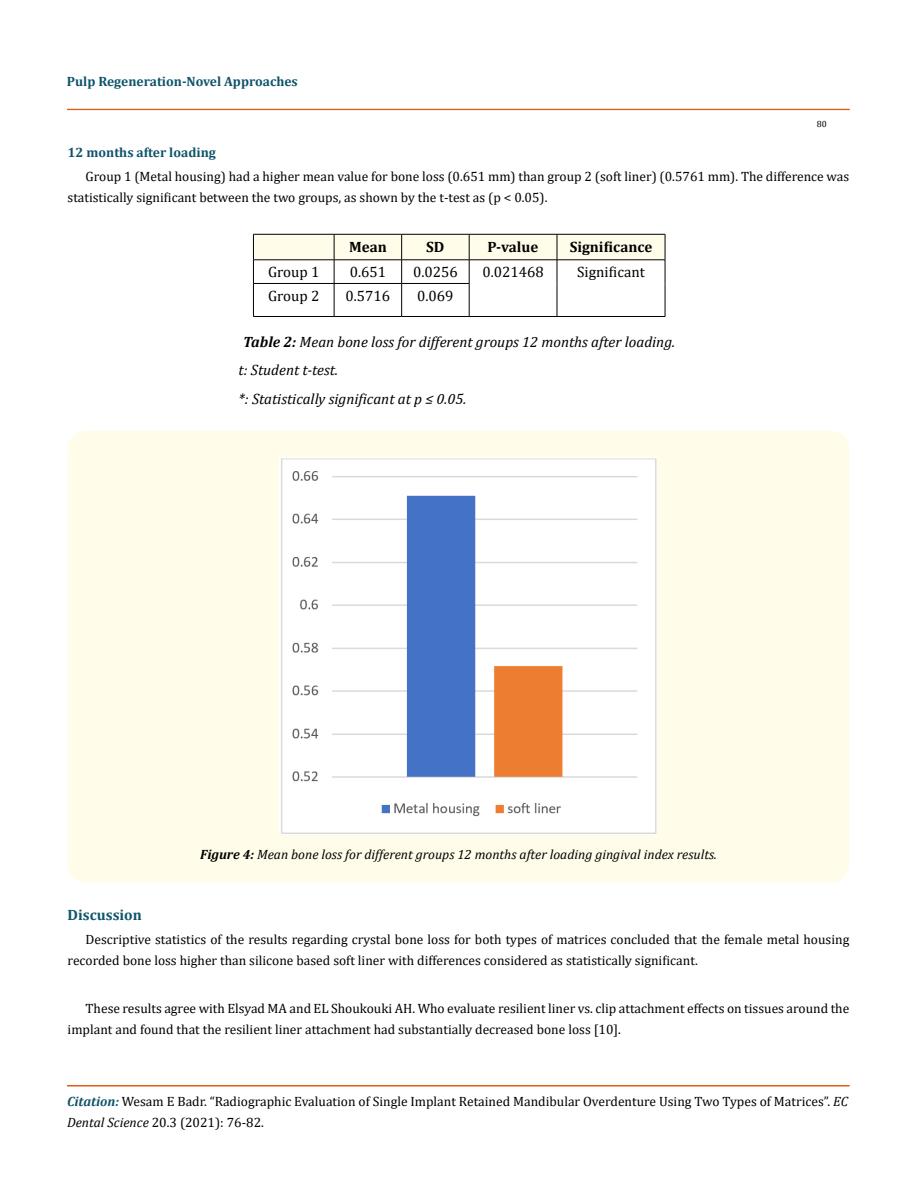
<style>
.page{position:relative;width:917px;height:1190px;background:#fff}
.page>*{position:absolute;margin:0;border:0;box-sizing:border-box;transform-origin:0 0}
.t1{font:italic 15px/28.5px "Cambria";color:#000}
.t2{font:15px "Cambria";color:#000}
.t3{font:700 15px "Cambria";color:#000}
.t4{font:700 15px "Cambria";color:#0e546a}
.t5{font:13.5px/21px "Cambria";color:#000}
.t6{font:italic 13.5px "Cambria";color:#000}
.t7{font:700 13.5px "Cambria";color:#0e546a}
.t8{font:9px "Cambria";color:#000}
.s1{font-weight:700}
.s2{font-weight:700;font-style:italic;color:#0e546a}
.s3{font-style:italic}
</style>
<div class="page">
<div style="left:67px;top:109px;width:782px;height:1px;border:1px solid #e05d1a"></div>
<div style="left:67px;top:1085px;width:782px;height:1px;border:1px solid #e05d1a"></div>
<svg style="left:253px;top:234px;width:412px;height:49px"></svg>
<hr style="left:253px;top:283px;width:81px;height:1px;background:#000">
<hr style="left:253px;top:284px;width:1px;height:32px;background:#000">
<hr style="left:334px;top:283px;width:67px;height:1px;background:#000">
<hr style="left:334px;top:284px;width:1px;height:32px;background:#000">
<hr style="left:401px;top:283px;width:68px;height:1px;background:#000">
<hr style="left:401px;top:284px;width:1px;height:32px;background:#000">
<hr style="left:469px;top:284px;width:1px;height:32px;background:#000">
<hr style="left:556px;top:283px;width:1px;height:33px;background:#000">
<hr style="left:664px;top:283px;width:1px;height:33px;background:#000">
<hr style="left:253px;top:316px;width:81px;height:1px;background:#000">
<hr style="left:334px;top:316px;width:67px;height:1px;background:#000">
<hr style="left:401px;top:316px;width:68px;height:1px;background:#000">
<hr style="left:469px;top:316px;width:88px;height:1px;background:#000">
<hr style="left:557px;top:316px;width:108px;height:1px;background:#000">
<div style="left:68px;top:431px;width:781px;height:451px;background:#fffde9;border-radius:18px"></div>
<img style="left:279px;top:457px;width:377px;height:377px">
<p class="t7" style="left:67px;top:72px;width:232px">Pulp Regeneration-Novel Approaches</p>
<p class="t8" style="left:816px;top:118px;width:11px">80</p>
<p class="t7" style="left:68px;top:143px;width:150px">12 months after loading</p>
<p class="t5" style="left:68px;top:166px;width:783px;text-indent:18px">Group 1 (Metal housing) had a higher mean value for bone loss (0.651 mm) than group 2 (soft liner) (0.5761 mm). The difference was statistically significant between the two groups, as shown by the t-test as (p &lt; 0.05).</p>
<p class="t3" style="left:349px;top:236px;width:39px">Mean</p>
<p class="t3" style="left:426px;top:236px;width:20px">SD</p>
<p class="t3" style="left:487px;top:236px;width:52px">P-value</p>
<p class="t3" style="left:569px;top:236px;width:84px">Significance</p>
<p class="t2" style="left:268px;top:263px;width:53px">Group 1</p>
<p class="t2" style="left:350px;top:263px;width:38px">0.651</p>
<p class="t2" style="left:413px;top:263px;width:46px">0.0256</p>
<p class="t2" style="left:482px;top:263px;width:63px">0.021468</p>
<p class="t2" style="left:577px;top:263px;width:69px">Significant</p>
<p class="t2" style="left:268px;top:287px;width:53px">Group 2</p>
<p class="t2" style="left:345px;top:287px;width:46px">0.5716</p>
<p class="t2" style="left:417px;top:287px;width:38px">0.069</p>
<p class="t1" style="left:238px;top:327px;width:438px;text-indent:5px"><span class="s1">Table 2:</span> Mean bone loss for different groups 12 months after loading. t: Student t-test.<br>*: Statistically significant at p ≤ 0.05.</p>
<p class="t6" style="left:200px;top:845px;width:518px"><span class="s1">Figure 4:</span> Mean bone loss for different groups 12 months after loading gingival index results.</p>
<p class="t4" style="left:68px;top:904px;width:76px">Discussion</p>
<p class="t5" style="left:68px;top:928px;width:783px;text-indent:18px">Descriptive statistics of the results regarding crystal bone loss for both types of matrices concluded that the female metal housing recorded bone loss higher than silicone based soft liner with differences considered as statistically significant.</p>
<p class="t5" style="left:68px;top:997px;width:783px;text-indent:18px">These results agree with Elsyad MA and EL Shoukouki AH. Who evaluate resilient liner vs. clip attachment effects on tissues around the implant and found that the resilient liner attachment had substantially decreased bone loss [10].</p>
<p class="t5" style="left:67px;top:1090px;width:782px"><span class="s2">Citation:</span> Wesam E Badr. “Radiographic Evaluation of Single Implant Retained Mandibular Overdenture Using Two Types of Matrices”. <span class="s3">EC<br>Dental Science</span> 20.3 (2021): 76-82.</p>
</div>
